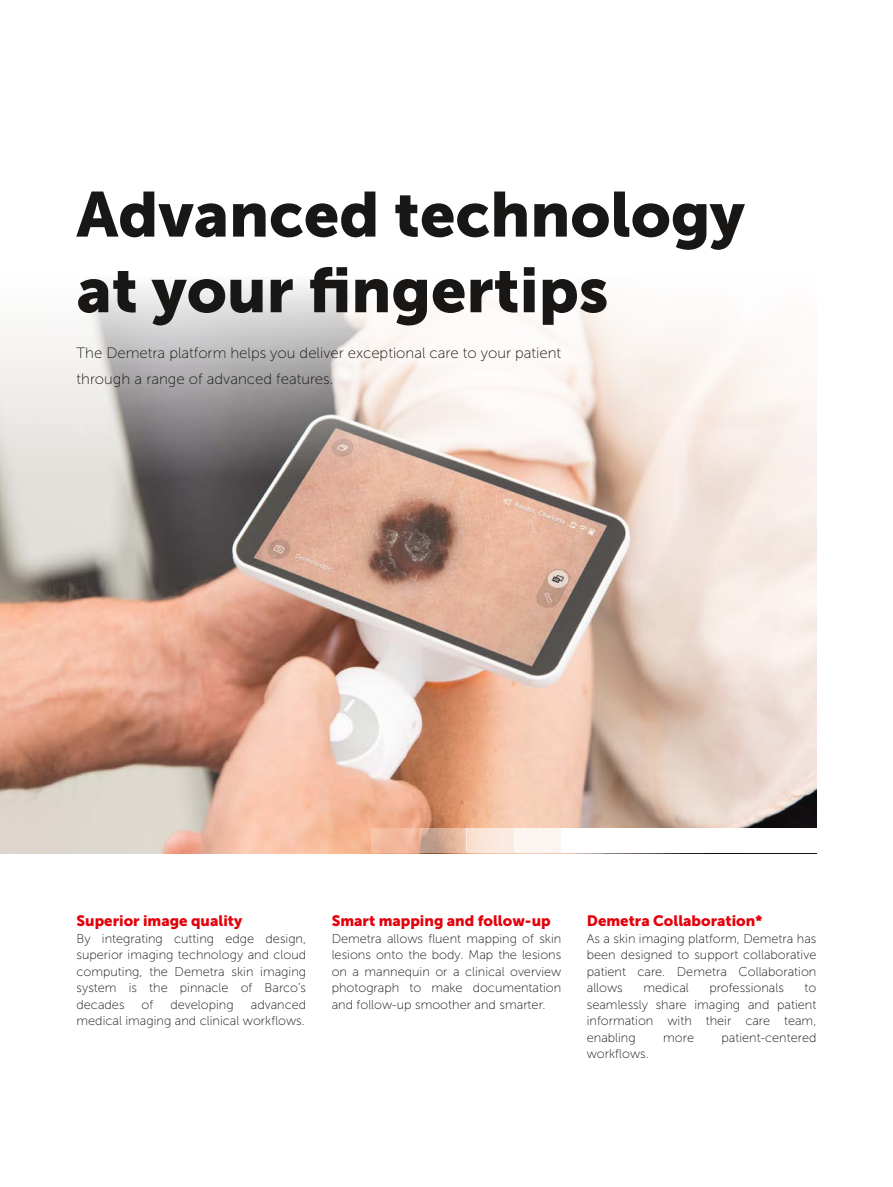
<style>
.page{position:relative;width:893px;height:1187px;background:#fff}
.page>*{position:absolute;margin:0;border:0;box-sizing:border-box;transform-origin:0 0}
.t1{font:63px/75.6px "Museo Sans 900";color:#181716}
.t2{font:15px/25.5px "Museo Sans 100";color:#181716}
.t3{font:15px "Museo Sans 900";color:#e3000b}
.t4{font:12.75px/16.5px "Museo Sans 100";color:#181716;text-align:justify}
</style>
<div class="page">
<img style="left:0;top:284px;width:816px;height:569px">
<div style="left:561px;top:828px;width:274px;height:25px;background:#fff"></div>
<div style="left:514px;top:828px;width:47px;height:25px;background:#fdf5f0"></div>
<div style="left:466px;top:828px;width:48px;height:25px;background:linear-gradient(to right,#f9dfce,#fcede4)"></div>
<svg style="left:419px;top:828px;width:47px;height:25px"></svg>
<svg style="left:371px;top:828px;width:48px;height:25px"></svg>
<h1 class="t1" style="left:77px;top:176px;width:670px">Advanced technology at your fingertips</h1>
<p class="t2" style="left:77px;top:340px;width:486px">The Demetra platform helps you deliver exceptional care to your patient through a range of advanced features.</p>
<p class="t3" style="left:77px;top:912px;width:167px">Superior image quality</p>
<p class="t4" style="left:77px;top:930px;width:231px">By integrating cutting edge design, superior imaging technology and cloud computing, the Demetra skin imaging system is the pinnacle of Barco’s decades</p>
<p class="t4" style="left:142px;top:996px;width:13px">of</p>
<p class="t4" style="left:170px;top:996px;width:65px">developing</p>
<p class="t4" style="left:77px;top:996px;width:231px;text-align:right">advanced<br>medical imaging and clinical workflows.</p>
<p class="t3" style="left:332px;top:912px;width:220px">Smart mapping and follow-up</p>
<p class="t4" style="left:332px;top:930px;width:231px">Demetra allows fluent mapping of skin lesions onto the body. Map the lesions on a mannequin or a clinical overview photograph to make documentation and follow-up smoother and smarter.</p>
<p class="t3" style="left:587px;top:912px;width:177px">Demetra Collaboration*</p>
<p class="t4" style="left:587px;top:930px;width:231px">As a skin imaging platform, Demetra has been designed to support collaborative patient care. Demetra Collaboration allows</p>
<p class="t4" style="left:643px;top:979px;width:47px">medical</p>
<p class="t4" style="left:709px;top:979px;width:76px">professionals</p>
<p class="t4" style="left:587px;top:979px;width:231px;text-indent:218px">to seamlessly share imaging and patient information with their care team, enabling</p>
<p class="t4" style="left:663px;top:1029px;width:32px">more</p>
<p class="t4" style="left:721px;top:1029px;width:96px">patient-centered</p>
<p class="t4" style="left:587px;top:1045px;width:63px">workflows.</p>
</div>
